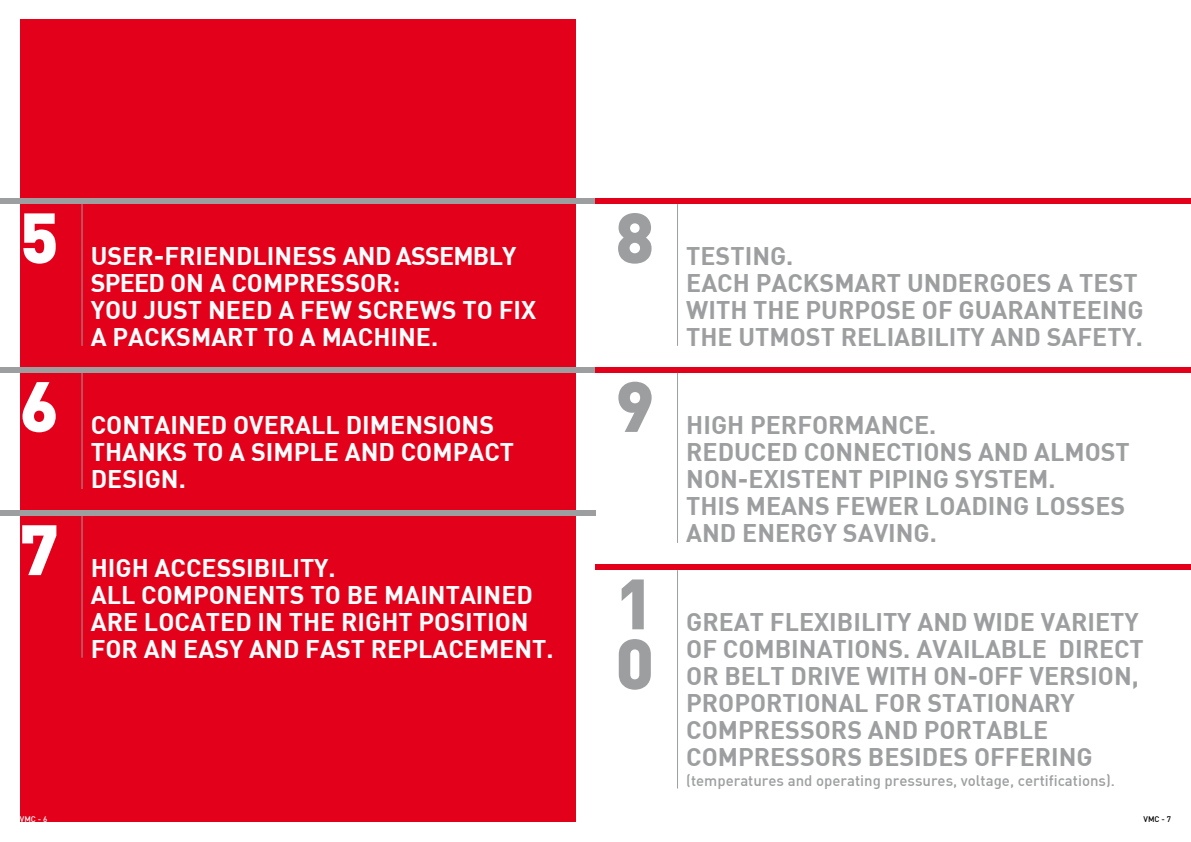
<style>
.page{position:relative;width:1191px;height:842px;background:#fff}
.page>*{position:absolute;margin:0;border:0;box-sizing:border-box;transform-origin:0 0}
.t1{font:900 70px/60px "DIN";color:#9c9e9f}
.t2{font:900 70px "DIN";color:#fff}
.t3{font:700 25px/27px "DIN";color:#9c9e9f}
.t4{font:700 25px/27px "DIN";color:#fff}
.t5{font:500 15px "DIN";color:#9c9e9f}
.t6{font:500 8px "DIN";color:#fff}
.t7{font:500 8px "DIN";color:#000}
</style>
<div class="page">
<div style="left:20px;top:20px;width:555px;height:802px;background:#e2001a"></div>
<div style="left:0;top:198px;width:595px;height:6px;background:#9c9e9f"></div>
<div style="left:0;top:367px;width:595px;height:6px;background:#9c9e9f"></div>
<hr style="left:81px;top:204px;width:1px;height:142px;background:#9c9e9f">
<hr style="left:81px;top:373px;width:1px;height:116px;background:#9c9e9f">
<div style="left:0;top:510px;width:595px;height:6px;background:#9c9e9f"></div>
<hr style="left:81px;top:516px;width:1px;height:142px;background:#9c9e9f">
<div style="left:595px;top:198px;width:596px;height:6px;background:#e2001a"></div>
<hr style="left:677px;top:204px;width:1px;height:142px;background:#9c9e9f">
<div style="left:595px;top:367px;width:596px;height:6px;background:#e2001a"></div>
<hr style="left:677px;top:373px;width:1px;height:170px;background:#9c9e9f">
<div style="left:595px;top:564px;width:596px;height:6px;background:#e2001a"></div>
<hr style="left:677px;top:570px;width:1px;height:218px;background:#9c9e9f">
<h1 class="t2" style="left:20px;top:191px;width:40px">5</h1>
<h1 class="t2" style="left:20px;top:360px;width:40px">6</h1>
<h1 class="t2" style="left:20px;top:503px;width:40px">7</h1>
<p class="t4" style="left:91px;top:241px;width:447px">USER-FRI EN DLIN ESS AND ASSEMBLY<br>SPEED ON A COMPRESSOR:<br>YOU JUST N EED A FEW SCREWS TO FIX<br>A PACKSMART TO A MACHIN E.</p>
<p class="t4" style="left:91px;top:410px;width:425px">CONTAIN ED OVERALL DI MENSIONS<br>THAN KS TO A SI MPLE AN D COMPACT<br>DESIGN.</p>
<p class="t4" style="left:91px;top:553px;width:464px">HIGH ACCESSI BILITY.<br>ALL COMPON ENTS TO BE MAINTAIN ED<br>ARE LOCATED IN THE RIGHT POSITION<br>FOR AN EASY AN D FAST REPLACEMENT.</p>
<h1 class="t1" style="left:615px;top:204px;width:40px">8</h1>
<h1 class="t1" style="left:615px;top:373px;width:40px">9</h1>
<h1 class="t1" style="left:615px;top:570px;width:40px">1<br>0</h1>
<p class="t3" style="left:686px;top:241px;width:459px">TESTING.<br>EACH PACKSMART UN DERGOES A TEST<br>WITH THE PURPOSE OF GUARANTEEING<br>THE UTMOST RELIABILITY AN D SAFETY.</p>
<p class="t3" style="left:686px;top:410px;width:445px">HIGH PERFORMANCE.<br>REDUCED CONN ECTIONS AN D ALMOST<br>NON-EXISTENT PI PING SYSTEM.<br>THIS MEANS FEWER LOADIN G LOSSES<br>AN D EN ERGY SAVIN G.</p>
<p class="t3" style="left:686px;top:608px;width:459px">GREAT FLEXI BILITY AN D WI DE VARI ETY<br>OF COMBINATIONS. AVAILABLE DI RECT<br>OR BELT DRIVE WITH ON-OFF VERSION,<br>PROPORTI ONAL FOR STATI ONARY<br>COMPRESSORS AN D PORTABLE<br>COMPRESSORS BESI DES OFFERING</p>
<p class="t5" style="left:686px;top:771px;width:430px">(temperatures and operating pressures, voltage, certifications).</p>
<p class="t6" style="left:20px;top:814px;width:29px">VMC - 6</p>
<p class="t7" style="left:1143px;top:814px;width:29px">VMC - 7</p>
</div>
